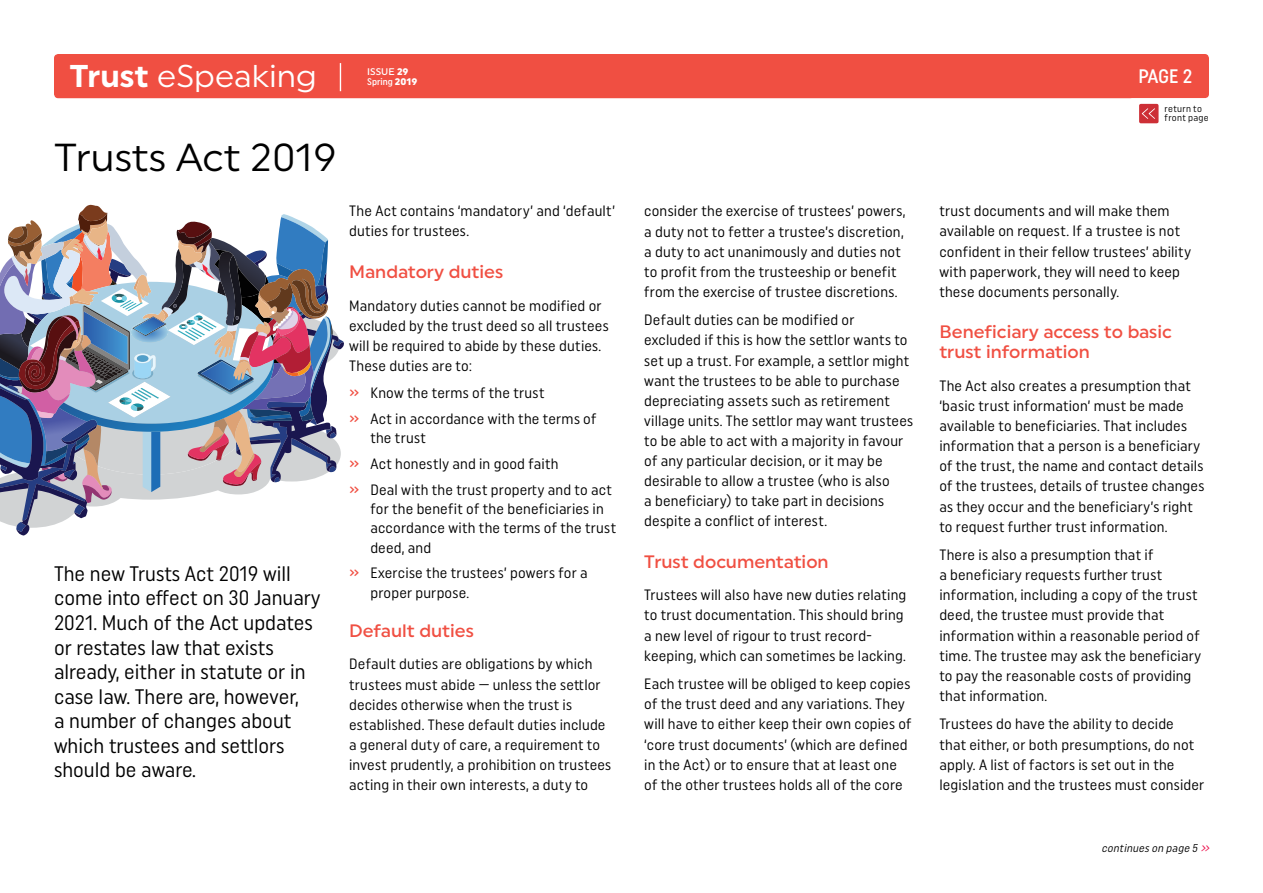
<style>
.page{position:relative;width:1263px;height:893px;background:#fff}
.page>*{position:absolute;margin:0;border:0;box-sizing:border-box;transform-origin:0 0}
.t1{font:39px "Uniform";color:#000}
.t2{font:31.5px "Uniform";color:#fff}
.t3{font:21px/24.6px "Uniform Condensed";color:#000}
.t4{font:500 19.5px "Uniform Condensed";color:#fff}
.t5{font:500 18px/20.1px "Uniform";color:#f04f42}
.t6{font:15px/20.1px "Uniform Condensed";letter-spacing:.01em;color:#000}
.t7{font:italic 11.25px "Uniform Condensed";color:#000}
.t8{font:9.6px/9px "Uniform Condensed";letter-spacing:.03em;color:#000}
.t9{font:500 9.6px "Uniform Condensed";color:#fff}
.t10{font:500 9.6px "Uniform";color:#fff}
.s1{font-weight:700}
.s2{font-weight:900}
.s3{font-family:"Uniform";font-weight:900}
.s4{font-weight:500;color:#f04f42}
.s5{font-size:13.5px;color:#ed1651}
</style>
<div class="page">
<div style="left:54px;top:54px;width:1155px;height:44px;background:#f04f42;border-radius:4px"></div>
<svg style="left:340px;top:63px;width:1px;height:28px"></svg>
<div style="left:1139px;top:104px;width:19px;height:19px;background:#cd2f36;border-radius:2px"></div>
<svg style="left:1142px;top:108px;width:13px;height:11px"></svg>
<svg style="left:0;top:330px;width:344px;height:205px"></svg>
<img style="left:0;top:205px;width:333px;height:298px">
<h2 class="t2" style="left:70px;top:57px;width:249px"><span class="s1">Trust</span> eSpeaking</h2>
<h3 class="t4" style="left:1138px;top:64px;width:55px">PAGE 2</h3>
<p class="t10" style="left:367px;top:65px;width:43px">ISSUE <span class="s2">29</span></p>
<p class="t9" style="left:367px;top:76px;width:52px">Spring <span class="s3">2019</span></p>
<h1 class="t1" style="left:54px;top:134px;width:284px">Trusts Act 2019</h1>
<p class="t3" style="left:54px;top:561px;width:268px">The new Trusts Act 2019 will come into effect on 30 January<br>2021. Much of the Act updates or restates law that exists already, either in statute or in case law. There are, however,<br>a number of changes about which trustees and settlors should be aware.</p>
<p class="t6" style="left:349px;top:201px;width:267px">The Act contains ‘mandatory’ and ‘default’ duties for trustees.</p>
<p class="t5" style="left:349px;top:261px;width:156px">Mandatory duties</p>
<p class="t6" style="left:349px;top:295px;width:261px">Mandatory duties cannot be modified or excluded by the trust deed so all trustees will be required to abide by these duties.<br>These duties are to:</p>
<p class="t6" style="left:349px;top:380px;width:249px;line-height:25.7px"><span class="s4">»</span> Know the terms of the trust<br><span class="s4">»</span> Act in accordance with the terms of</p>
<p class="t6" style="left:349px;top:425px;width:264px;line-height:25.7px;text-indent:21px">the trust<br><span class="s4">»</span> Act honestly and in good faith<br><span class="s4">»</span> Deal with the trust property and to act</p>
<p class="t6" style="left:370px;top:499px;width:247px;line-height:19.4px">for the benefit of the beneficiaries in accordance with the terms of the trust deed, and</p>
<p class="t6" style="left:370px;top:563px;width:219px;line-height:19.4px;text-indent:-21px"><span class="s4">»</span> Exercise the trustees’ powers for a proper purpose.</p>
<p class="t5" style="left:349px;top:620px;width:126px">Default duties</p>
<p class="t6" style="left:349px;top:654px;width:264px">Default duties are obligations by which trustees must abide — unless the settlor decides otherwise when the trust is established. These default duties include a general duty of care, a requirement to invest prudently, a prohibition on trustees acting in their own interests, a duty to</p>
<p class="t8" style="left:1164px;top:104px;width:46px">return to front page</p>
<p class="t6" style="left:644px;top:201px;width:263px">consider the exercise of trustees’ powers, a duty not to fetter a trustee’s discretion, a duty to act unanimously and duties not to profit from the trusteeship or benefit from the exercise of trustee discretions.</p>
<p class="t6" style="left:644px;top:310px;width:270px">Default duties can be modified or excluded if this is how the settlor wants to set up a trust. For example, a settlor might want the trustees to be able to purchase depreciating assets such as retirement village units. The settlor may want trustees to be able to act with a majority in favour of any particular decision, or it may be desirable to allow a trustee (who is also<br>a beneficiary) to take part in decisions despite a conflict of interest.</p>
<p class="t5" style="left:644px;top:551px;width:186px">Trust documentation</p>
<p class="t6" style="left:644px;top:585px;width:264px">Trustees will also have new duties relating to trust documentation. This should bring a new level of rigour to trust record&shy;keeping, which can sometimes be lacking.</p>
<p class="t6" style="left:644px;top:674px;width:269px">Each trustee will be obliged to keep copies of the trust deed and any variations. They will have to either keep their own copies of ‘core trust documents’ (which are defined in the Act) or to ensure that at least one of the other trustees holds all of the core</p>
<p class="t6" style="left:939px;top:201px;width:253px">trust documents and will make them available on request. If a trustee is not confident in their fellow trustees’ ability with paperwork, they will need to keep these documents personally.</p>
<p class="t5" style="left:939px;top:321px;width:234px">Beneficiary access to basic trust information</p>
<p class="t6" style="left:939px;top:375px;width:266px">The Act also creates a presumption that ‘basic trust information’ must be made available to beneficiaries. That includes information that a person is a beneficiary of the trust, the name and contact details of the trustees, details of trustee changes as they occur and the beneficiary’s right to request further trust information.</p>
<p class="t6" style="left:939px;top:545px;width:263px">There is also a presumption that if<br>a beneficiary requests further trust information, including a copy of the trust deed, the trustee must provide that information within a reasonable period of time. The trustee may ask the beneficiary to pay the reasonable costs of providing that information.</p>
<p class="t6" style="left:939px;top:714px;width:266px">Trustees do have the ability to decide that either, or both presumptions, do not apply. A list of factors is set out in the legislation and the trustees must consider</p>
<p class="t7" style="left:1101px;top:842px;width:112px">continueson page 5 <span class="s5">»</span></p>
</div>
